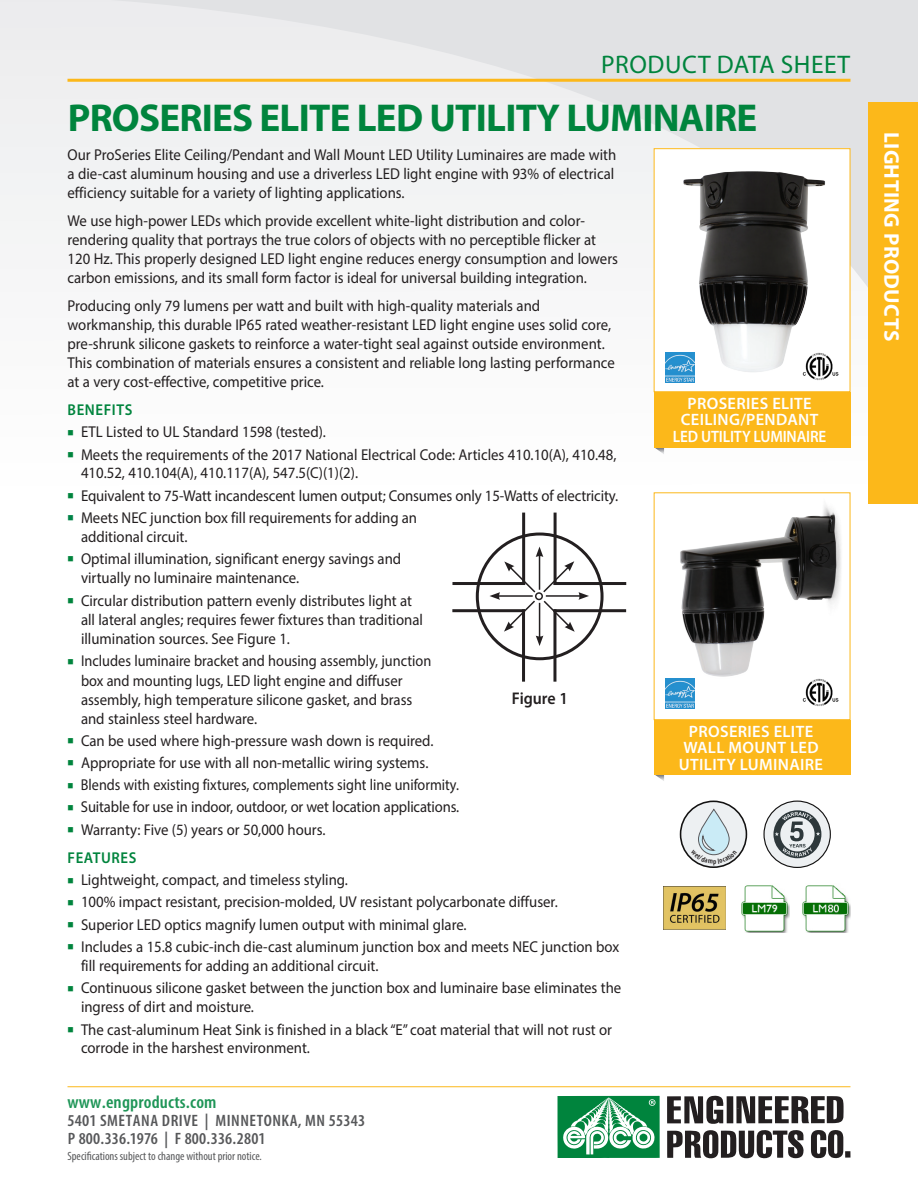
<style>
.page{position:relative;width:918px;height:1188px;background:#fff}
.page>*{position:absolute;margin:0;border:0;box-sizing:border-box;transform-origin:0 0}
._16_pt_subheads{font:700 39px "Myriad Pro";letter-spacing:-.02em;color:#00843d}
.sidebar_subhead{font:25.5px "Myriad Pro";letter-spacing:.02em;color:#00843d}
.t1{font:700 21.3px "Myriad Pro";letter-spacing:.02em;color:#fff}
.t2{font:600 condensed 18px "Myriad Pro";letter-spacing:.01em;color:#1e9557;scale:1.05 1}
.t3{font:600 16.95px "Myriad Pro";color:#231f20;scale:.94 1}
.t4{font:600 condensed 16.65px "Myriad Pro";letter-spacing:.01em;color:#57585a;scale:1.04 1}
.t5{font:600 16.5px/16.5px "Myriad Pro";letter-spacing:.02em;color:#fff;text-align:center}
.t6{font:600 condensed 16.5px "Myriad Pro";letter-spacing:.03em;color:#57585a;scale:1.06 1}
.bullets{font:15.75px/18.9px "Myriad Pro";color:#231f20;scale:.94 1}
.bullets-2{font:15.75px/19px "Myriad Pro";color:#231f20;scale:.91 1}
.bullets-3{font:15.75px "Myriad Pro";color:#231f20;scale:.9 1}
.bullets-4{font:15.75px "Myriad Pro";color:#231f20;scale:.93 1}
.cap_subhead{font:600 15.75px "Myriad Pro";letter-spacing:.04em;color:#00843d;scale:.94 1}
.t7{font:condensed 12px "Myriad Pro";color:#57585a}
.t8{font:600 condensed 7.65px "Myriad Pro";color:#231f20}
.s1{color:#00843d}
.s2{color:#008348}
.s3{font-size:16.65px}
.s4{font-size:16.5px}
</style>
<div class="page">
<svg style="left:0;top:0;width:918px;height:441px;fill:#f2f3f4"></svg>
<hr style="left:68px;top:1086px;width:782px;height:1px;background:#fcb81a">
<svg style="left:667px;top:1096px;width:177px;height:28px"></svg>
<svg style="left:667px;top:1130px;width:137px;height:29px"></svg>
<svg style="left:811px;top:1130px;width:39px;height:29px"></svg>
<svg style="left:558px;top:1096px;width:102px;height:62px"></svg>
<hr style="left:68px;top:79px;width:782px;height:3px;background:#fcb81a">
<div style="left:868px;top:102px;width:50px;height:401px;background:#fcb81a"></div>
<div style="left:681px;top:801px;width:65px;height:66px;background:#edf0f2;border-radius:50%"></div>
<div style="left:680px;top:801px;width:67px;height:67px;border:2px solid #131212;border-radius:50%"></div>
<div style="left:764px;top:801px;width:66px;height:66px;background:#edf0f2;border-radius:50%"></div>
<div style="left:763px;top:801px;width:68px;height:67px;border:1px solid #131212;border-radius:50%"></div>
<svg style="left:773px;top:810px;width:49px;height:48px"></svg>
<img style="left:665px;top:505px;width:176px;height:204px">
<div style="left:654px;top:149px;width:196px;height:243px;background:#fff"></div>
<img style="left:674px;top:171px;width:151px;height:212px">
<div style="left:654px;top:148px;width:196px;height:244px;border:1px solid #fcb81b"></div>
<svg style="left:654px;top:447px;width:10px;height:7px"></svg>
<div style="left:654px;top:392px;width:196px;height:55px;background:#fcb81a"></div>
<svg style="left:654px;top:774px;width:10px;height:7px"></svg>
<div style="left:654px;top:720px;width:196px;height:54px;background:#fcb81a"></div>
<img style="left:803px;top:353px;width:35px;height:27px">
<img style="left:665px;top:353px;width:29px;height:30px">
<img style="left:803px;top:679px;width:35px;height:27px">
<img style="left:665px;top:679px;width:29px;height:30px">
<hr style="left:522px;top:513px;width:3px;height:72px;background:#231f20">
<hr style="left:452px;top:582px;width:73px;height:3px;background:#231f20">
<hr style="left:554px;top:513px;width:3px;height:72px;background:#231f20">
<hr style="left:554px;top:582px;width:72px;height:3px;background:#231f20">
<hr style="left:522px;top:609px;width:3px;height:73px;background:#231f20">
<hr style="left:452px;top:609px;width:73px;height:3px;background:#231f20">
<hr style="left:553px;top:609px;width:3px;height:73px;background:#231f20">
<hr style="left:553px;top:609px;width:73px;height:3px;background:#231f20">
<svg style="left:490px;top:547px;width:99px;height:99px"></svg>
<div style="left:476px;top:533px;width:128px;height:127px;border:3px solid #231f20;border-radius:50%"></div>
<img style="left:802px;top:885px;width:48px;height:47px">
<img style="left:741px;top:885px;width:48px;height:47px">
<img style="left:664px;top:887px;width:62px;height:43px">
<svg style="left:691px;top:809px;width:46px;height:55px"></svg>
<p class="sidebar_subhead" style="left:601px;top:48px;width:251px">PRODUCT DATA SHEET</p>
<p class="_16_pt_subheads" style="left:68px;top:92px;width:691px">PROSERIES ELITE LED UTILITY LUMINAIRE</p>
<p class="bullets" style="left:68px;top:145px;width:585px">Our ProSeries Elite Ceiling/Pendant and Wall Mount LED Utility Luminaires are made with a die-cast aluminum housing and use a driverless LED light engine with 93% of electrical efficiency suitable for a variety of lighting applications.</p>
<p class="bullets" style="left:68px;top:211px;width:587px">We use high-power LEDs which provide excellent white-light distribution and color&shy;rendering quality that portrays the true colors of objects with no perceptible flicker at 120 Hz. This properly designed LED light engine reduces energy consumption and lowers carbon emissions, and its small form factor is ideal for universal building integration.</p>
<p class="bullets" style="left:68px;top:296px;width:584px">Producing only 79 lumens per watt and built with high-quality materials and workmanship, this durable IP65 rated weather-resistant LED light engine uses solid core, pre-shrunk silicone gaskets to reinforce a water-tight seal against outside environment.<br>This combination of materials ensures a consistent and reliable long lasting performance at a very cost-effective, competitive price.</p>
<p class="cap_subhead" style="left:68px;top:400px;width:70px">BENEFITS</p>
<p class="bullets" style="left:68px;top:422px;width:276px"><span class="s1">■</span> ETL Listed to UL Standard 1598 (tested).</p>
<p class="bullets" style="left:81px;top:445px;width:571px;text-indent:-14px"><span class="s1">■</span> Meets the requirements of the 2017 National Electrical Code: Articles 410.10(A), 410.48,<br>410.52, 410.104(A), 410.117(A), 547.5(C)(1)(2).</p>
<p class="bullets" style="left:68px;top:486px;width:587px"><span class="s1">■</span> Equivalent to 75-Watt incandescent lumen output; Consumes only 15-Watts of electricity.</p>
<p class="bullets" style="left:81px;top:508px;width:359px;text-indent:-14px"><span class="s2">■</span> Meets NEC junction box fill requirements for adding an additional circuit.</p>
<p class="bullets" style="left:81px;top:549px;width:342px;line-height:19.5px;text-indent:-14px"><span class="s1">■</span> Optimal illumination, significant energy savings and virtually no luminaire maintenance.</p>
<p class="bullets" style="left:81px;top:591px;width:365px;text-indent:-14px"><span class="s1">■</span> Circular distribution pattern evenly distributes light at all lateral angles; requires fewer fixtures than traditional illumination sources. See Figure 1.</p>
<p class="bullets-2" style="left:81px;top:651px;width:386px;text-indent:-14px"><span class="s1">■</span> Includes luminaire bracket and housing assembly, junction box and mounting lugs, LED light engine and diffuser assembly, high temperature silicone gasket, and brass and stainless steel hardware.</p>
<p class="bullets" style="left:68px;top:731px;width:391px"><span class="s1">■</span> Can be used where high-pressure wash down is required.</p>
<p class="bullets" style="left:68px;top:753px;width:385px"><span class="s1">■</span> Appropriate for use with all non-metallic wiring systems.</p>
<p class="bullets-3" style="left:68px;top:775px;width:437px"><span class="s1">■</span> Blends with existing fixtures, complements sight line uniformity.</p>
<p class="bullets-4" style="left:68px;top:797px;width:423px"><span class="s1">■</span> Suitable for use in indoor, outdoor, or wet location applications.</p>
<p class="bullets" style="left:68px;top:820px;width:276px"><span class="s1">■</span> Warranty: Five (5) years or 50,000 hours.</p>
<p class="cap_subhead" style="left:68px;top:848px;width:75px">FEATURES</p>
<p class="bullets" style="left:68px;top:870px;width:300px"><span class="s1">■</span> Lightweight, compact, and timeless styling.</p>
<p class="bullets" style="left:68px;top:892px;width:523px"><span class="s1">■</span> 100% impact resistant, precision-molded, UV resistant polycarbonate diffuser.</p>
<p class="bullets" style="left:68px;top:915px;width:426px"><span class="s1">■</span> Superior LED optics magnify lumen output with minimal glare.</p>
<p class="bullets" style="left:81px;top:936px;width:574px;line-height:19.5px;text-indent:-14px"><span class="s1">■</span> Includes a 15.8 cubic-inch die-cast aluminum junction box and meets NEC junction box fill requirements for adding an additional circuit.</p>
<p class="bullets" style="left:81px;top:978px;width:576px;text-indent:-14px"><span class="s1">■</span> Continuous silicone gasket between the junction box and luminaire base eliminates the ingress of dirt and moisture.</p>
<p class="bullets" style="left:81px;top:1020px;width:567px;text-indent:-14px"><span class="s1">■</span> The cast-aluminum Heat Sink is finished in a black “E” coat material that will not rust or corrode in the harshest environment.</p>
<p class="t5" style="left:673px;top:395px;width:155px">PROSERIES ELITE<br>CEILING/PENDANT<br>LED UTILITY LUMINAIRE</p>
<p class="t3" style="left:512px;top:687px;width:61px">Figure 1</p>
<p class="t5" style="left:679px;top:722px;width:146px">PROSERIES ELITE<br>WALL MOUNT LED<br>UTILITY LUMINAIRE</p>
<p class="t8" style="left:713px;top:856px;width:5px">p</p>
<p class="t2" style="left:68px;top:1092px;width:144px">www.engproducts.com</p>
<p class="t6" style="left:68px;top:1112px;width:282px"><span class="s3">5401</span> SMETANA DRIVE | MINNETONKA, MN <span class="s3">55343</span></p>
<p class="t4" style="left:68px;top:1129px;width:192px"><span class="s4">P</span> 800.336.1976 <span class="s4">| F</span> 800.336.2801</p>
<p class="t7" style="left:68px;top:1149px;width:196px">Specifications subject to change without prior notice.</p>
<p class="t1" style="left:906px;top:132px;width:211px;rotate:90deg">LIGHTING PRODUCTS</p>
</div>
